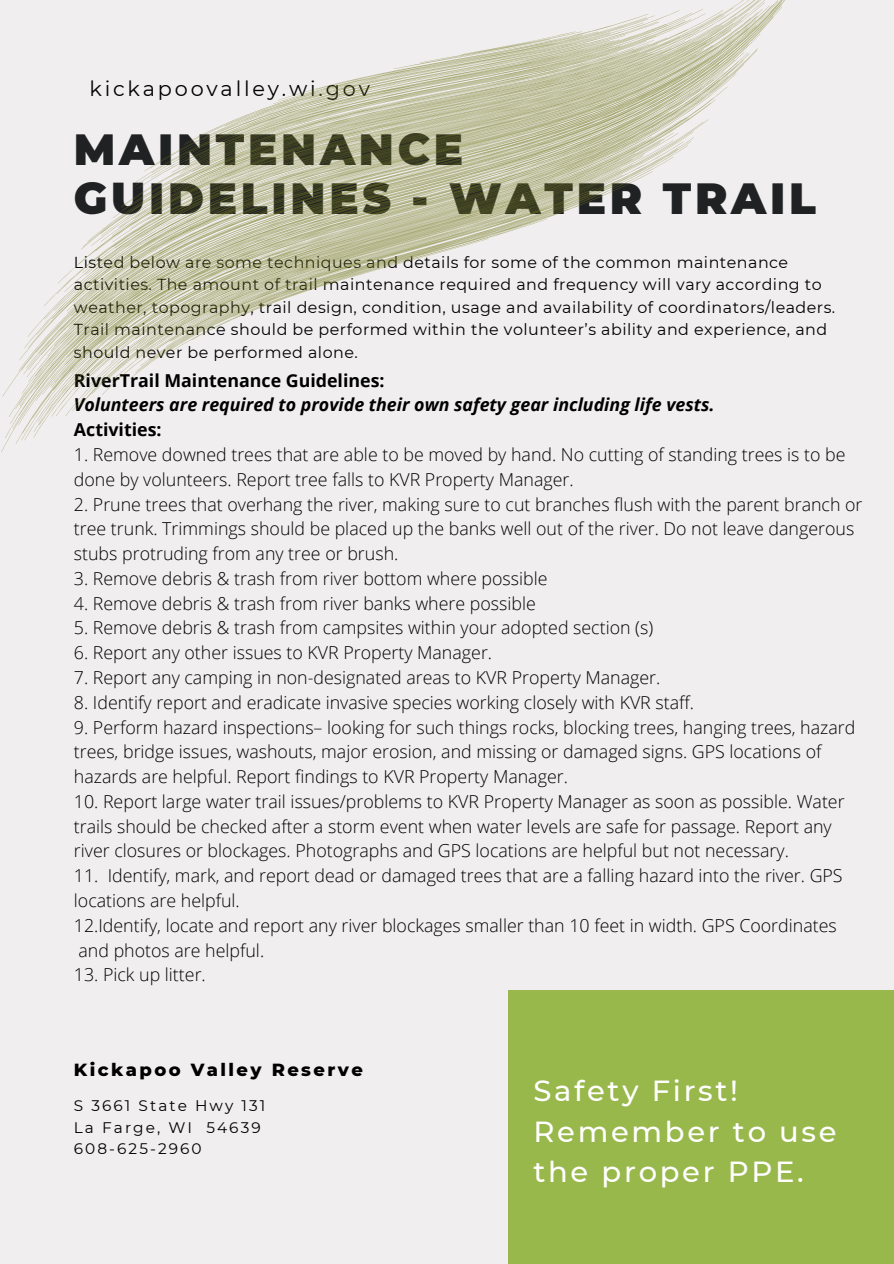
<style>
.page{position:relative;width:894px;height:1264px;background:#fff}
.page>*{position:absolute;margin:0;border:0;box-sizing:border-box;transform-origin:0 0}
.t1{font:900 43.5px "Montserrat";letter-spacing:.085em;color:#1f2122}
.t2{font:500 28.95px/40.5px "Montserrat";letter-spacing:.095em;color:#fff}
.t3{font:20.7px "Montserrat";letter-spacing:.135em;color:#000}
.t4{font:800 18px "Montserrat";letter-spacing:.135em;color:#000}
.t5{font:300 17.85px/24.8px "Open Sans";color:#000}
.t6{font:italic 700 17.85px "Open Sans";color:#000}
.t7{font:700 17.85px "Open Sans";color:#000}
.t8{font:15.9px/22.5px "Montserrat";letter-spacing:.03em;color:#000}
.t9{font:15.3px "Montserrat";letter-spacing:.135em;color:#000}
</style>
<div class="page">
<div style="left:0;top:0;width:893px;height:1263px;background:#f0eeef"></div>
<div style="left:508px;top:990px;width:385px;height:273px;background:#99b84c"></div>
<svg style="left:1px;top:0;width:785px;height:453px"></svg>
<p class="t3" style="left:89px;top:76px;width:282px">kickapoovalley.wi.gov</p>
<p class="t1" style="left:74px;top:123px;width:390px">MAINTENANCE</p>
<p class="t1" style="left:74px;top:172px;width:743px">GUIDELINES - WATER TRAIL</p>
<p class="t8" style="left:74px;top:251px;width:762px">Listed below are some techniques and details for some of the common maintenance activities. The amount of trail maintenance required and frequency will vary according to weather, topography, trail design, condition, usage and availability of coordinators/leaders.<br>Trail maintenance should be performed within the volunteer’s ability and experience, and should never be performed alone.</p>
<p class="t7" style="left:74px;top:367px;width:312px">RiverTrail Maintenance Guidelines:</p>
<p class="t6" style="left:74px;top:392px;width:642px">Volunteers are required to provide their own safety gear including life vests.</p>
<p class="t7" style="left:74px;top:417px;width:89px">Activities:</p>
<p class="t5" style="left:74px;top:441px;width:772px">1. Remove downed trees that are able to be moved by hand. No cutting of standing trees is to be done by volunteers. Report tree falls to KVR Property Manager.</p>
<p class="t5" style="left:74px;top:491px;width:790px">2. Prune trees that overhang the river, making sure to cut branches flush with the parent branch or tree trunk. Trimmings should be placed up the banks well out of the river. Do not leave dangerous stubs protruding from any tree or brush.</p>
<p class="t5" style="left:74px;top:565px;width:475px">3. Remove debris &amp; trash from river bottom where possible</p>
<p class="t5" style="left:74px;top:590px;width:463px">4. Remove debris &amp; trash from river banks where possible</p>
<p class="t5" style="left:74px;top:615px;width:580px">5. Remove debris &amp; trash from campsites within your adopted section (s)</p>
<p class="t5" style="left:74px;top:640px;width:419px">6. Report any other issues to KVR Property Manager.</p>
<p class="t5" style="left:74px;top:664px;width:588px">7. Report any camping in non-designated areas to KVR Property Manager.</p>
<p class="t5" style="left:74px;top:689px;width:621px">8. Identify report and eradicate invasive species working closely with KVR staff.</p>
<p class="t5" style="left:74px;top:714px;width:782px">9. Perform hazard inspections– looking for such things rocks, blocking trees, hanging trees, hazard trees, bridge issues, washouts, major erosion, and missing or damaged signs. GPS locations of hazards are helpful. Report findings to KVR Property Manager.</p>
<p class="t5" style="left:74px;top:788px;width:772px">10. Report large water trail issues/problems to KVR Property Manager as soon as possible. Water trails should be checked after a storm event when water levels are safe for passage. Report any river closures or blockages. Photographs and GPS locations are helpful but not necessary.</p>
<p class="t5" style="left:74px;top:863px;width:770px">11. Identify, mark, and report dead or damaged trees that are a falling hazard into the river. GPS locations are helpful.</p>
<p class="t5" style="left:74px;top:912px;width:764px">12.Identify, locate and report any river blockages smaller than 10 feet in width. GPS Coordinates and photos are helpful.</p>
<p class="t5" style="left:74px;top:962px;width:133px">13. Pick up litter.</p>
<p class="t4" style="left:74px;top:1058px;width:290px">Kickapoo Valley Reserve</p>
<p class="t9" style="left:74px;top:1096px;width:193px">S 3661 State Hwy 131</p>
<p class="t9" style="left:74px;top:1117px;width:188px">La Farge, WI 54639</p>
<p class="t9" style="left:74px;top:1139px;width:129px">608-625-2960</p>
<p class="t2" style="left:533px;top:1070px;width:206px">Safety First!</p>
<p class="t2" style="left:533px;top:1110px;width:304px">Remember to use the proper PPE.</p>
</div>
